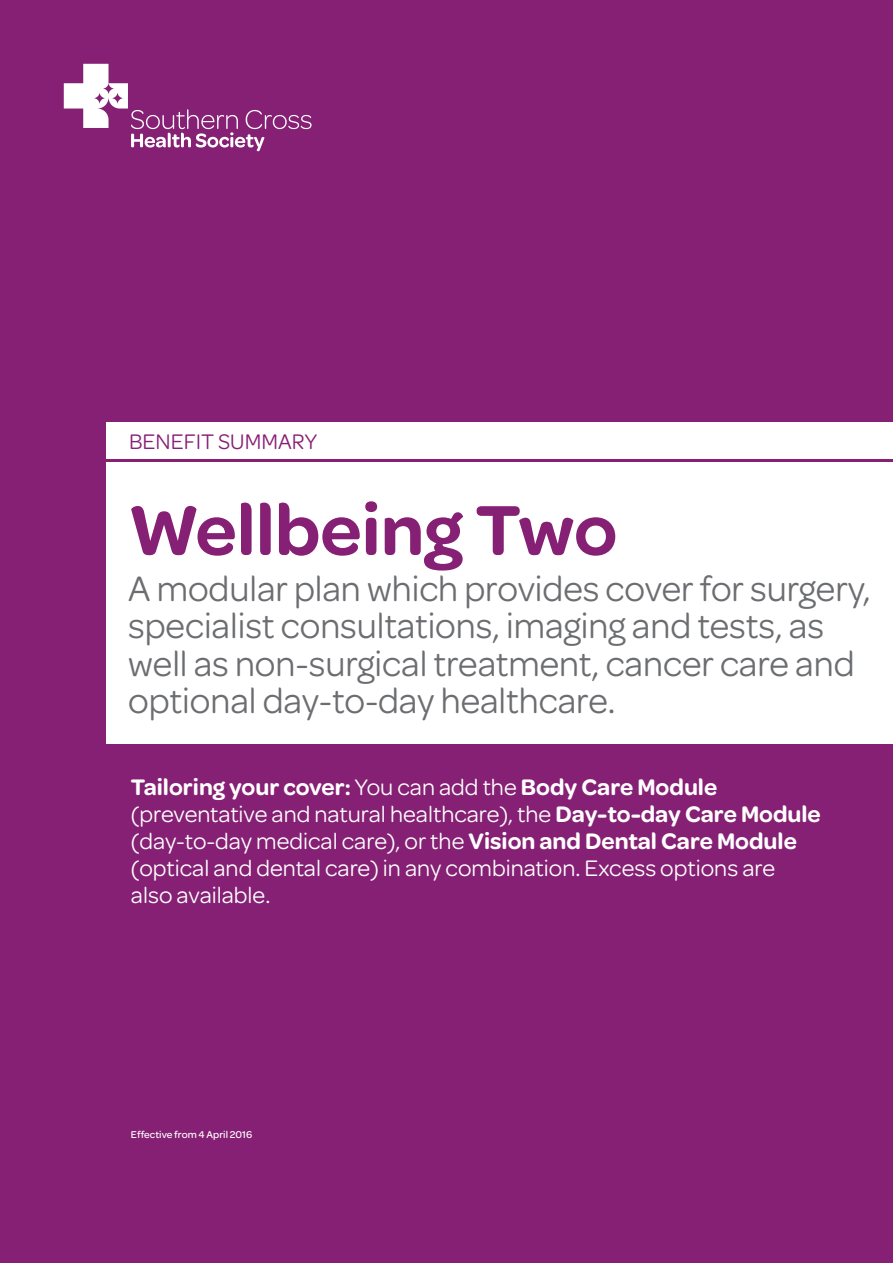
<style>
.page{position:relative;width:893px;height:1263px;background:#862074}
.page>*{position:absolute;margin:0;border:0;box-sizing:border-box;transform-origin:0 0}
.t1{font:600 75px "Omnes";color:#862074}
.t2{font:37.5px/37.5px "Omnes";color:#6c6d70}
.t3{font:24px/27px "Omnes";color:#fff}
.t4{font:22.5px "Omnes";color:#862074}
.t5{font:500 10.5px "Omnes";color:#fff}
.s1{font-weight:600}
</style>
<div class="page">
<div style="left:106px;top:462px;width:787px;height:282px;background:#fff"></div>
<div style="left:106px;top:422px;width:787px;height:36px;background:#fff"></div>
<svg style="left:64px;top:64px;width:248px;height:87px"></svg>
<p class="t4" style="left:129px;top:426px;width:190px">BENEFIT SUMMARY</p>
<h1 class="t1" style="left:128px;top:476px;width:491px">Wellbeing Two</h1>
<h2 class="t2" style="left:128px;top:567px;width:744px">A modular plan which provides cover for surgery, specialist consultations, imaging and tests, as well as non-surgical treatment, cancer care and optional day-to-day healthcare.</h2>
<p class="t3" style="left:131px;top:772px;width:691px"><span class="s1">Tailoring your cover:</span> You can add the <span class="s1">Body Care Module </span>(preventative and natural healthcare), the <span class="s1">Day-to-day Care Module </span>(day-to-day medical care), or the <span class="s1">Vision and Dental Care Module </span>(optical and dental care) in any combination. Excess options are also available.</p>
<p class="t5" style="left:131px;top:1128px;width:123px">Effective from 4 April 2016</p>
</div>
